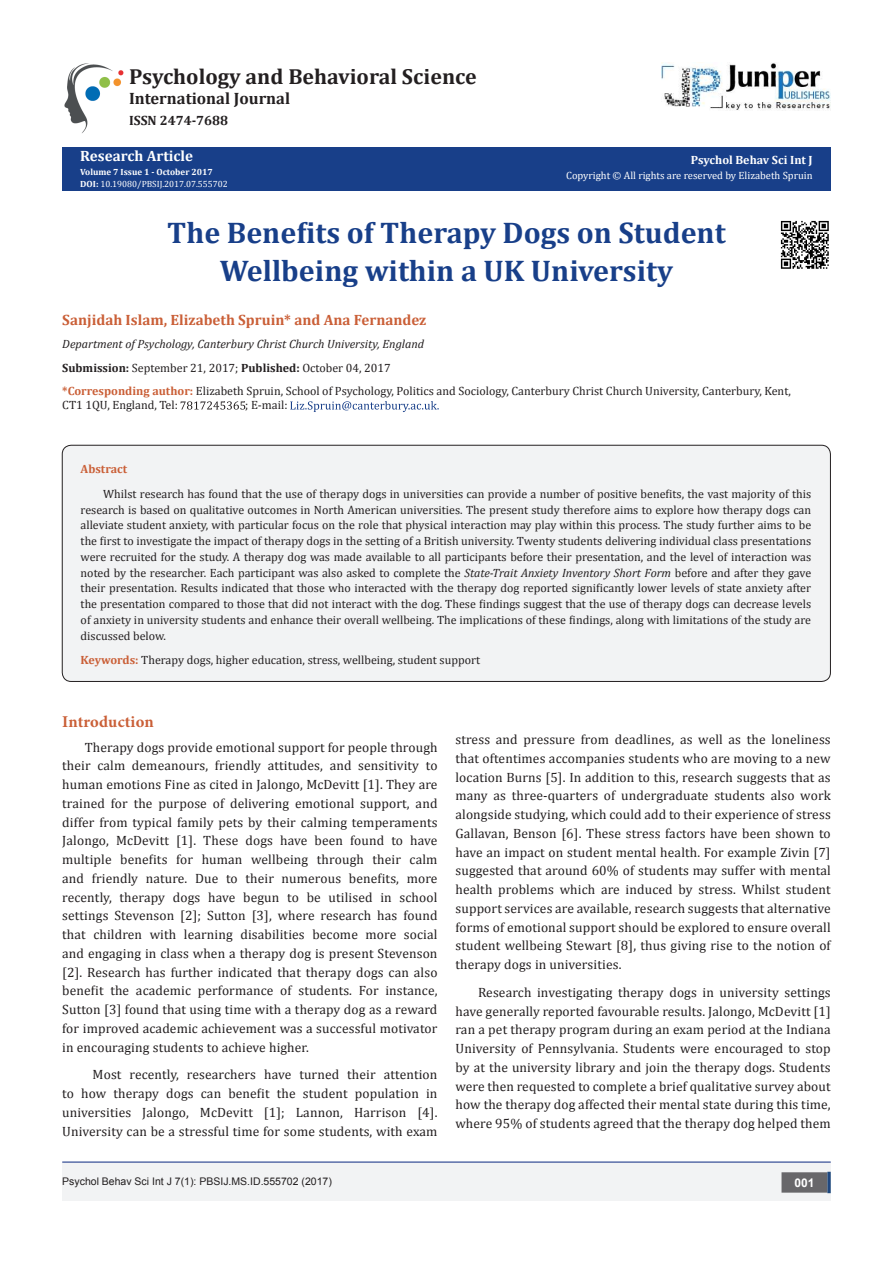
<style>
.page{position:relative;width:893px;height:1263px;background:#fff}
.page>*{position:absolute;margin:0;border:0;box-sizing:border-box;transform-origin:0 0}
.t1{font:700 30px/37.5px "Cambria";color:#183f89;text-align:center}
.t2{font:700 21.9px "Cambria";color:#231f20}
.t3{font:700 16.5px "Cambria";color:#231f20}
.t4{font:700 16.5px "Minion Pro";letter-spacing:.005em;color:#ca5f37}
.t5{font:700 15px "Cambria";color:#ca5f37}
.t6{font:700 15px "Cambria";color:#fff}
.t7{font:13.5px/18.8px "Cambria";letter-spacing:.01em;color:#231f20;text-align:justify}
.t8{font:700 13.5px "Cambria";color:#231f20}
.t9{font:12px/15.8px "Cambria";color:#231f20}
.t10{font:700 12px "Cambria";color:#fff}
.t11{font:700 12px "Cambria";color:#ca5f37}
.t12{font:700 12px "Arial";color:#fff}
.t13{font:10.5px "Arial";color:#231f20}
.t14{font:10.5px "Cambria";color:#fff}
.t15{font:700 9px/12.3px "Cambria";color:#fff}
.s1{font-weight:400}
.s2{font-style:italic}
.s3{font-weight:700}
.s4{font-weight:700;color:#ca5f37}
</style>
<div class="page">
<div style="left:62px;top:147px;width:769px;height:44px;background:#183f89"></div>
<svg style="left:181px;top:401px;width:64px;height:9px"></svg>
<svg style="left:290px;top:401px;width:149px;height:11px"></svg>
<img style="left:662px;top:62px;width:169px;height:49px">
<img style="left:64px;top:63px;width:60px;height:70px">
<div style="left:62px;top:1162px;width:769px;height:39px;background:#f2f3f4"></div>
<div style="left:782px;top:1173px;width:45px;height:19px;background:#68676a"></div>
<div style="left:781px;top:1172px;width:46px;height:20px;border:2px solid #68676a"></div>
<div style="left:827px;top:1172px;width:4px;height:21px;border:2px solid #1f497d"></div>
<hr style="left:62px;top:1161px;width:769px;height:2px;background:#253f8e">
<div style="left:62px;top:445px;width:768px;height:236px;background:#f2f3f4;border-radius:9px"></div>
<div style="left:62px;top:445px;width:769px;height:237px;border:1px solid #231f20;border-radius:9px"></div>
<img style="left:780px;top:220px;width:49px;height:49px">
<h2 class="t2" style="left:129px;top:61px;width:349px">Psychology and Behavioral Science</h2>
<p class="t3" style="left:129px;top:92px;width:163px">International Journal</p>
<p class="t8" style="left:129px;top:115px;width:101px">ISSN 2474-7688</p>
<p class="t6" style="left:80px;top:150px;width:114px">Research Article</p>
<p class="t15" style="left:80px;top:166px;width:149px">Volume 7 Issue 1 - October 2017<br>DOI: <span class="s1">10.19080/PBSIJ.2017.07.555702</span></p>
<p class="t10" style="left:691px;top:156px;width:123px">Psychol Behav Sci Int J</p>
<p class="t14" style="left:566px;top:172px;width:248px">Copyright © All rights are reserved by Elizabeth Spruin</p>
<h1 class="t1" style="left:167px;top:213px;width:560px">The Benefits of Therapy Dogs on Student<br>Wellbeing within a UK University</h1>
<p class="t5" style="left:62px;top:309px;width:366px">Sanjidah Islam, Elizabeth Spruin* and Ana Fernandez</p>
<p class="t9" style="left:62px;top:334px;width:730px;line-height:23.4px"><span class="s2">Department of Psychology, Canterbury Christ Church University, England<br></span><span class="s3">Submission:</span> September 21, 2017; <span class="s3">Published:</span> October 04, 2017<br><span class="s4">*Corresponding author:</span> Elizabeth Spruin, School of Psychology, Politics and Sociology, Canterbury Christ Church University, Canterbury, Kent,</p>
<p class="t9" style="left:62px;top:399px;width:117px">CT1 1QU, England, Tel:</p>
<p class="t9" style="left:245px;top:399px;width:44px">; E-mail:</p>
<p class="t11" style="left:81px;top:465px;width:48px">Abstract</p>
<p class="t9" style="left:81px;top:486px;width:732px;text-align:justify;text-indent:23px">Whilst research has found that the use of therapy dogs in universities can provide a number of positive benefits, the vast majority of this research is based on qualitative outcomes in North American universities. The present study therefore aims to explore how therapy dogs can alleviate student anxiety, with particular focus on the role that physical interaction may play within this process. The study further aims to be the first to investigate the impact of therapy dogs in the setting of a British university. Twenty students delivering individual class presentations were recruited for the study. A therapy dog was made available to all participants before their presentation, and the level of interaction was noted by the researcher. Each participant was also asked to complete the <span class="s2">State-Trait Anxiety Inventory Short Form</span> before and after they gave their presentation. Results indicated that those who interacted with the therapy dog reported significantly lower levels of state anxiety after the presentation compared to those that did not interact with the dog. These findings suggest that the use of therapy dogs can decrease levels of anxiety in university students and enhance their overall wellbeing. The implications of these findings, along with limitations of the study are discussed below.</p>
<p class="t9" style="left:81px;top:652px;width:401px"><span class="s4">Keywords:</span> Therapy dogs, higher education, stress, wellbeing, student support</p>
<p class="t4" style="left:62px;top:715px;width:93px">Introduction</p>
<p class="t7" style="left:62px;top:739px;width:377px;text-indent:22px">Therapy dogs provide emotional support for people through their calm demeanours, friendly attitudes, and sensitivity to human emotions Fine as cited in Jalongo, McDevitt [1]. They are trained for the purpose of delivering emotional support, and differ from typical family pets by their calming temperaments Jalongo, McDevitt [1]. These dogs have been found to have multiple benefits for human wellbeing through their calm and friendly nature. Due to their numerous benefits, more recently, therapy dogs have begun to be utilised in school settings Stevenson [2]; Sutton [3], where research has found that children with learning disabilities become more social and engaging in class when a therapy dog is present Stevenson [2]. Research has further indicated that therapy dogs can also benefit the academic performance of students. For instance, Sutton [3] found that using time with a therapy dog as a reward for improved academic achievement was a successful motivator in encouraging students to achieve higher.</p>
<p class="t7" style="left:62px;top:1067px;width:377px;text-indent:30px">Most recently, researchers have turned their attention to how therapy dogs can benefit the student population in universities Jalongo, McDevitt [1]; Lannon, Harrison [4].<br>University can be a stressful time for some students, with exam</p>
<p class="t7" style="left:455px;top:730px;width:377px">stress and pressure from deadlines, as well as the loneliness that oftentimes accompanies students who are moving to a new location Burns [5]. In addition to this, research suggests that as many as three-quarters of undergraduate students also work alongside studying, which could add to their experience of stress Gallavan, Benson [6]. These stress factors have been shown to have an impact on student mental health. For example Zivin [7] suggested that around 60% of students may suffer with mental health problems which are induced by stress. Whilst student support services are available, research suggests that alternative forms of emotional support should be explored to ensure overall student wellbeing Stewart [8], thus giving rise to the notion of therapy dogs in universities.</p>
<p class="t7" style="left:455px;top:984px;width:377px;text-indent:22px">Research investigating therapy dogs in university settings have generally reported favourable results. Jalongo, McDevitt [1] ran a pet therapy program during an exam period at the Indiana University of Pennsylvania. Students were encouraged to stop by at the university library and join the therapy dogs. Students were then requested to complete a brief qualitative survey about how the therapy dog affected their mental state during this time, where 95% of students agreed that the therapy dog helped them</p>
<p class="t13" style="left:62px;top:1178px;width:271px">Psychol Behav Sci Int J 7(1): PBSIJ.MS.ID.555702 (2017)</p>
<p class="t12" style="left:794px;top:1176px;width:22px">001</p>
</div>
